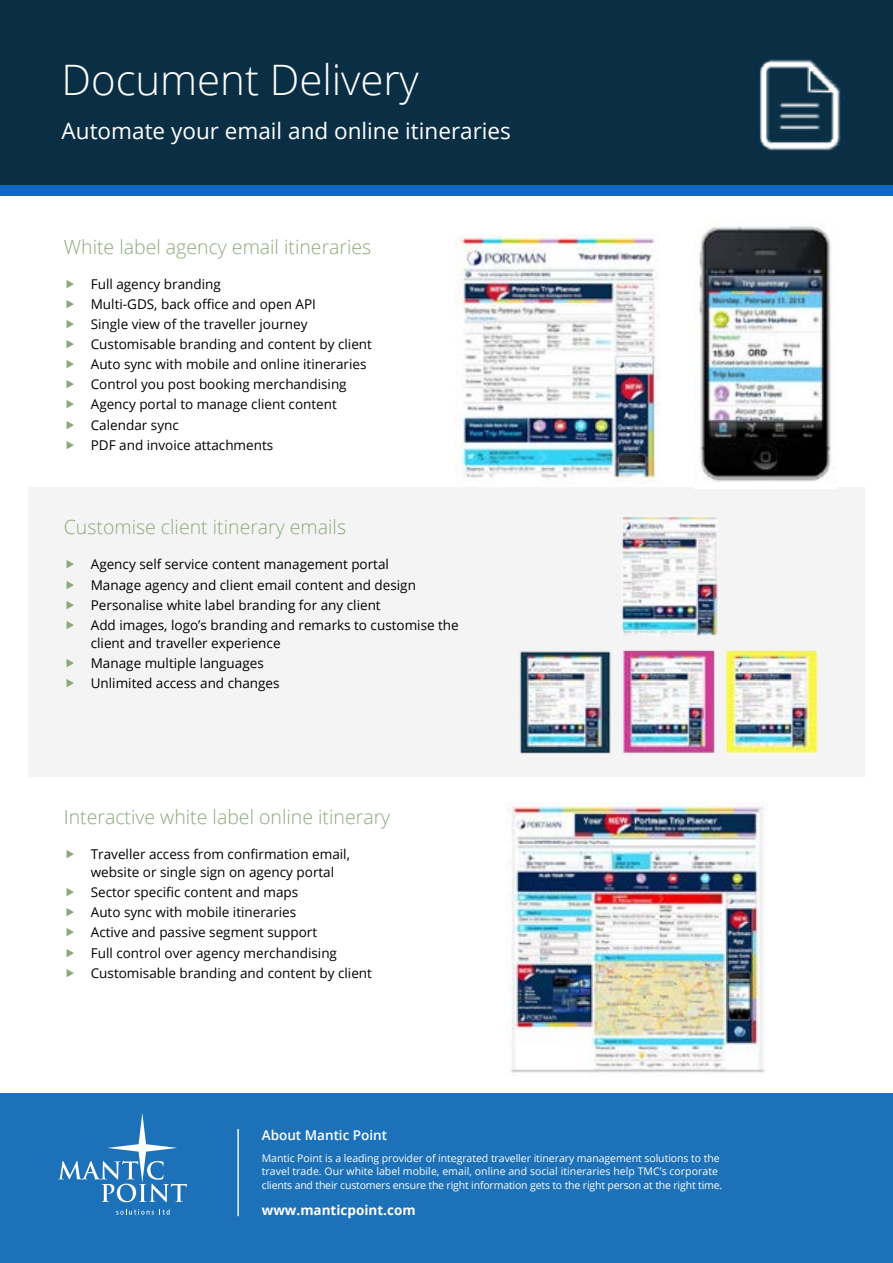
<style>
.page{position:relative;width:893px;height:1263px;background:#fff}
.page>*{position:absolute;margin:0;border:0;box-sizing:border-box;transform-origin:0 0}
.t1{font:300 42px "Open Sans";color:#fff}
.t2{font:22.5px "Open Sans";color:#fff}
.t3{font:300 19.5px "Open Sans";color:#8aa97a}
.t4{font:13.5px/20.1px "Open Sans";color:#000}
.t5{font:700 13.5px "Open Sans";color:#fff}
.t6{font:600 13.5px "Open Sans";color:#fff}
.t7{font:10.5px/13.5px "Open Sans";letter-spacing:-.005em;color:#fff}
</style>
<div class="page">
<div style="left:0;top:1093px;width:893px;height:170px;background:#1d71b8"></div>
<div style="left:28px;top:488px;width:837px;height:289px;background:#f5f4f5"></div>
<div style="left:0;top:0;width:893px;height:185px;background:#0a2f45"></div>
<div style="left:0;top:185px;width:893px;height:10px;background:#0d68c3"></div>
<svg style="left:58px;top:1113px;width:129px;height:89px"></svg>
<svg style="left:116px;top:1209px;width:38px;height:6px"></svg>
<svg style="left:162px;top:1209px;width:8px;height:6px"></svg>
<hr style="left:237px;top:1129px;width:2px;height:87px;background:#f3f3f2">
<img style="left:455px;top:234px;width:204px;height:249px">
<img style="left:519px;top:517px;width:299px;height:237px">
<img style="left:506px;top:802px;width:259px;height:271px">
<img style="left:694px;top:226px;width:143px;height:263px">
<img style="left:760px;top:59px;width:84px;height:92px">
<h1 class="t1" style="left:62px;top:51px;width:359px">Document Delivery</h1>
<h2 class="t2" style="left:62px;top:116px;width:451px">Automate your email and online itineraries</h2>
<h3 class="t3" style="left:64px;top:233px;width:309px">White label agency email itineraries</h3>
<p class="t4" style="left:91px;top:273px;width:283px">Full agency branding<br>Multi-GDS, back office and open API<br>Single view of the traveller journey Customisable branding and content by client Auto sync with mobile and online itineraries Control you post booking merchandising Agency portal to manage client content Calendar sync<br>PDF and invoice attachments</p>
<h3 class="t3" style="left:64px;top:514px;width:284px">Customise client itinerary emails</h3>
<p class="t4" style="left:91px;top:554px;width:370px">Agency self service content management portal<br>Manage agency and client email content and design Personalise white label branding for any client<br>Add images, logo’s branding and remarks to customise the</p>
<p class="t4" style="left:91px;top:632px;width:191px">client and traveller experience<br>Manage multiple languages<br>Unlimited access and changes</p>
<h3 class="t3" style="left:64px;top:803px;width:328px">Interactive white label online itinerary</h3>
<p class="t4" style="left:91px;top:845px;width:261px;line-height:18px">Traveller access from confirmation email, website or single sign on agency portal</p>
<p class="t4" style="left:91px;top:882px;width:283px">Sector specific content and maps<br>Auto sync with mobile itineraries<br>Active and passive segment support<br>Full control over agency merchandising Customisable branding and content by client</p>
<p class="t6" style="left:262px;top:1126px;width:127px">About Mantic Point</p>
<p class="t7" style="left:262px;top:1151px;width:462px">Mantic Point is a leading provider of integrated traveller itinerary management solutions to the travel trade. Our white label mobile, email, online and social itineraries help TMC’s corporate clients and their customers ensure the right information gets to the right person at the right time.</p>
<p class="t5" style="left:262px;top:1201px;width:155px">www.manticpoint.com</p>
</div>
